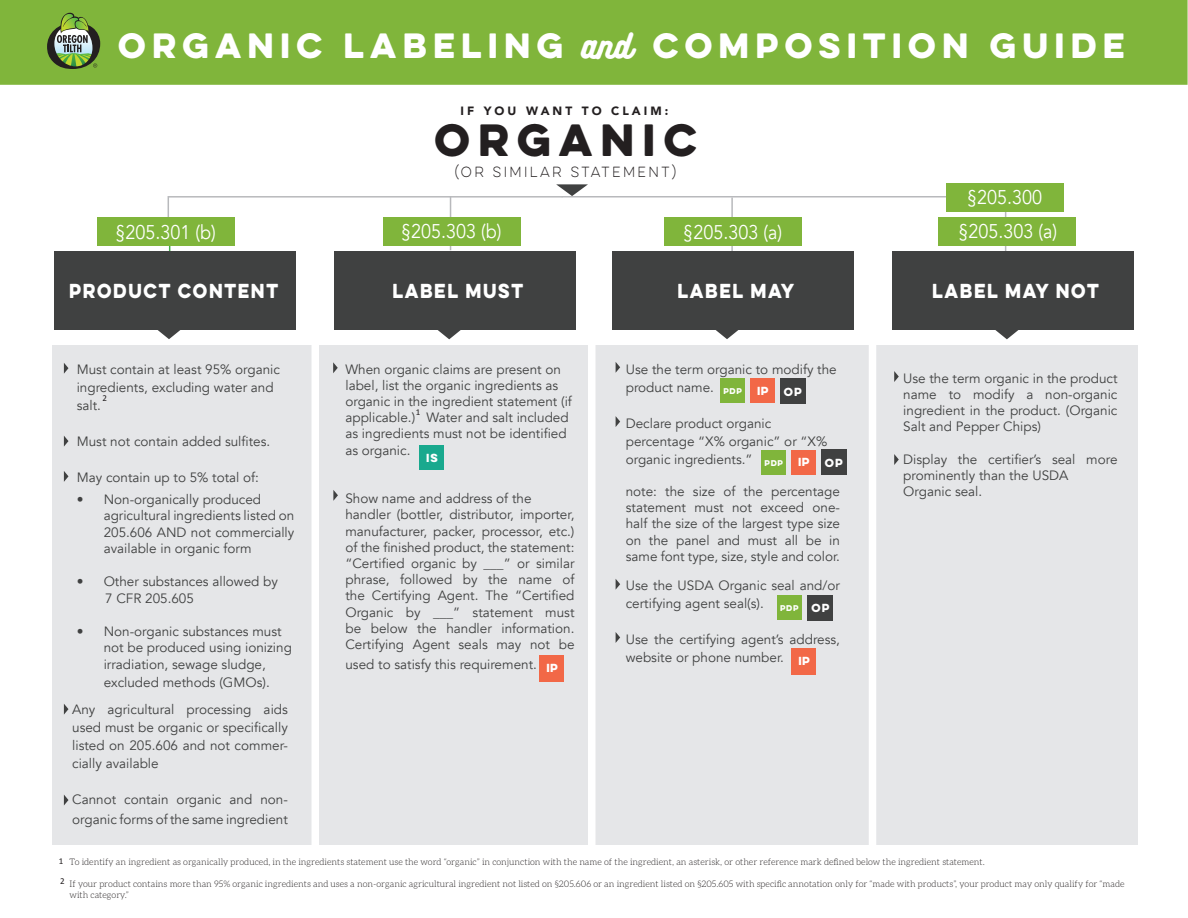
<style>
.page{position:relative;width:1188px;height:918px;background:#fff}
.page>*{position:absolute;margin:0;border:0;box-sizing:border-box;transform-origin:0 0}
.t1{font:40.5px "Eveleth Clean";letter-spacing:.2em;color:#231f20}
.t2{font:31.5px "Eveleth Clean";letter-spacing:.2em;color:#fff}
.t3{font:19.8px/34.7px "Avenir";color:#fff;text-align:center;scale:.91 1}
.t4{font:18.15px "Eveleth Clean";letter-spacing:.1em;color:#fff;scale:.91 1}
.t5{font:13.5px/16.2px "Avenir";color:#404141}
.t6{font:100 13.2px "Eveleth Clean";letter-spacing:.2em;color:#231f20;scale:.91 1}
.t7{font:900 12px "Avenir";letter-spacing:.25em;color:#231f20}
.t8{font:10.5px "Eveleth Clean";letter-spacing:.025em;color:#fff}
.t9{font:300 9px/10.8px "Aleo";color:#231f20}
.t10{font:9px "Calibri";color:#231f20}
.t11{font:7.5px "Eveleth Clean";letter-spacing:.1em;color:#fff}
.s1{font-family:"Bukhari Script"}
.s2{font-size:10.5px}
</style>
<div class="page">
<hr style="left:450px;top:196px;width:1px;height:54px;background:#b8b9bc">
<div style="left:52px;top:345px;width:1086px;height:500px;background:#e5e6e8"></div>
<div style="left:312px;top:345px;width:7px;height:546px;background:#fff"></div>
<div style="left:588px;top:327px;width:8px;height:572px;background:#fff"></div>
<div style="left:869px;top:332px;width:7px;height:567px;background:#fff"></div>
<hr style="left:562px;top:196px;width:390px;height:2px;background:#b8b9bc">
<hr style="left:731px;top:198px;width:2px;height:63px;background:#b8b9bc">
<hr style="left:169px;top:240px;width:1px;height:30px;background:#40ae49">
<hr style="left:1005px;top:212px;width:1px;height:48px;background:#b8b9bc">
<div style="left:98px;top:217px;width:137px;height:28px;background:#80b53b"></div>
<div style="left:383px;top:217px;width:137px;height:29px;background:#80b53b"></div>
<div style="left:664px;top:217px;width:137px;height:29px;background:#80b53b"></div>
<div style="left:938px;top:217px;width:137px;height:29px;background:#80b53b"></div>
<div style="left:947px;top:183px;width:117px;height:29px;background:#80b53b"></div>
<svg style="left:167px;top:184px;width:421px;height:38px"></svg>
<div style="left:54px;top:251px;width:242px;height:78px;background:#404141"></div>
<svg style="left:150px;top:329px;width:37px;height:10px"></svg>
<div style="left:335px;top:251px;width:241px;height:78px;background:#404141"></div>
<svg style="left:430px;top:329px;width:38px;height:10px"></svg>
<div style="left:612px;top:251px;width:242px;height:78px;background:#404141"></div>
<svg style="left:708px;top:329px;width:37px;height:10px"></svg>
<div style="left:892px;top:251px;width:241px;height:78px;background:#404141"></div>
<svg style="left:988px;top:329px;width:37px;height:10px"></svg>
<div style="left:0;top:1px;width:1187px;height:83px;background:#80b53b"></div>
<div style="left:0;top:0;width:1188px;height:85px;border:2px solid #80b53b"></div>
<svg style="left:47px;top:13px;width:53px;height:56px"></svg>
<div style="left:419px;top:445px;width:25px;height:25px;background:#19a98e"></div>
<div style="left:539px;top:656px;width:25px;height:26px;background:#f26847"></div>
<div style="left:720px;top:378px;width:25px;height:25px;background:#80b53b"></div>
<div style="left:750px;top:378px;width:24px;height:25px;background:#f26847"></div>
<div style="left:780px;top:378px;width:25px;height:26px;background:#404141"></div>
<div style="left:761px;top:450px;width:25px;height:25px;background:#80b53b"></div>
<div style="left:791px;top:450px;width:24px;height:24px;background:#f26847"></div>
<div style="left:821px;top:450px;width:25px;height:25px;background:#404141"></div>
<div style="left:808px;top:595px;width:25px;height:25px;background:#404141"></div>
<div style="left:777px;top:595px;width:25px;height:25px;background:#80b53b"></div>
<div style="left:791px;top:649px;width:25px;height:26px;background:#f26847"></div>
<svg style="left:64px;top:363px;width:4px;height:11px"></svg>
<svg style="left:64px;top:436px;width:4px;height:11px"></svg>
<svg style="left:64px;top:471px;width:4px;height:11px"></svg>
<svg style="left:64px;top:704px;width:4px;height:11px"></svg>
<svg style="left:64px;top:795px;width:4px;height:11px"></svg>
<svg style="left:333px;top:362px;width:5px;height:11px"></svg>
<svg style="left:333px;top:490px;width:5px;height:11px"></svg>
<svg style="left:616px;top:362px;width:4px;height:10px"></svg>
<svg style="left:616px;top:416px;width:4px;height:11px"></svg>
<svg style="left:616px;top:579px;width:4px;height:10px"></svg>
<svg style="left:616px;top:632px;width:4px;height:11px"></svg>
<svg style="left:894px;top:371px;width:5px;height:11px"></svg>
<svg style="left:894px;top:454px;width:5px;height:11px"></svg>
<h2 class="t2" style="left:118px;top:21px;width:1008px">ORGANIC LABELING <span class="s1">and</span> COMPOSITION GUIDE</h2>
<p class="t7" style="left:461px;top:100px;width:209px">IF YOU WANT TO CLAIM:</p>
<h1 class="t1" style="left:435px;top:109px;width:264px">ORGANIC</h1>
<p class="t6" style="left:455px;top:163px;width:245px">(OR SIMILAR STATEMENT)</p>
<h3 class="t3" style="left:115px;top:215px;width:112px">§205.301 (b)</h3>
<h3 class="t3" style="left:401px;top:214px;width:112px">§205.303 (b)</h3>
<h3 class="t3" style="left:683px;top:215px;width:110px">§205.303 (a)</h3>
<h3 class="t3" style="left:959px;top:180px;width:110px">§205.300 §205.303 (a)</h3>
<h3 class="t4" style="left:69px;top:277px;width:231px">PRODUCT CONTENT</h3>
<h3 class="t4" style="left:392px;top:277px;width:145px">LABEL MUST</h3>
<h3 class="t4" style="left:677px;top:277px;width:130px">LABEL MAY</h3>
<h3 class="t4" style="left:932px;top:277px;width:185px">LABEL MAY NOT</h3>
<p class="t5" style="left:77px;top:360px;width:205px;line-height:18px">Must contain at least 95% organic ingredients, excluding water and salt.</p>
<p class="t5" style="left:77px;top:433px;width:195px">Must not contain added sulfites.</p>
<p class="t5" style="left:77px;top:469px;width:184px">May contain up to 5% total of:</p>
<p class="t10" style="left:103px;top:392px;width:6px">2</p>
<p class="t5" style="left:104px;top:491px;width:192px;text-indent:-27px">• Non-organically produced agricultural ingredients listed on<br>205.606 AND not commercially available in organic form</p>
<p class="t5" style="left:105px;top:574px;width:174px;text-indent:-28px">• Other substances allowed by<br>7 CFR 205.605</p>
<p class="t5" style="left:104px;top:623px;width:190px;text-indent:-27px">• Non-organic substances must not be produced using ionizing irradiation, sewage sludge,</p>
<p class="t5" style="left:72px;top:669px;width:217px;line-height:27.5px;text-indent:31px">excluded methods (GMOs).<br>Any agricultural processing aids</p>
<p class="t5" style="left:72px;top:719px;width:217px;line-height:18px;text-align:justify">used must be organic or specifically listed on 205.606 and not commer&shy;cially available</p>
<p class="t5" style="left:72px;top:790px;width:217px;line-height:19.8px">Cannot contain organic and non&shy;organic forms of the same ingredient</p>
<p class="t5" style="left:345px;top:361px;width:228px">When organic claims are present on label, list the organic ingredients as organic in the ingredient statement (if applicable.) Water and salt included as ingredients must not be identified as organic.</p>
<p class="t5" style="left:345px;top:491px;width:231px">Show name and address of the handler (bottler, distributor, importer, manufacturer, packer, processor, etc.) of the finished product, the statement: “Certified organic by ___” or similar phrase, followed by the name of the Certifying Agent. The “Certified Organic by ___” statement must be below the handler information.<br>Certifying Agent seals may not be</p>
<p class="t5" style="left:345px;top:656px;width:193px">used to satisfy this requirement.</p>
<p class="t10" style="left:416px;top:406px;width:6px">1</p>
<p class="t8" style="left:426px;top:450px;width:13px">IS</p>
<p class="t8" style="left:547px;top:660px;width:13px">IP</p>
<p class="t5" style="left:626px;top:360px;width:212px;line-height:18px">Use the term organic to modify the product name.</p>
<p class="t5" style="left:626px;top:414px;width:203px;line-height:18px">Declare product organic percentage “X% organic” or “X% organic ingredients.”</p>
<p class="t11" style="left:723px;top:386px;width:20px">PDP</p>
<p class="t8" style="left:757px;top:382px;width:13px">IP</p>
<p class="t8" style="left:784px;top:383px;width:19px">OP</p>
<p class="t11" style="left:764px;top:457px;width:20px">PDP</p>
<p class="t8" style="left:798px;top:454px;width:13px">IP</p>
<p class="t8" style="left:825px;top:455px;width:19px">OP</p>
<p class="t5" style="left:626px;top:484px;width:216px;text-align:justify">note: the size of the percentage statement must not exceed one&shy;half the size of the largest type size on the panel and must all be in same font type, size, style and color.</p>
<p class="t5" style="left:626px;top:576px;width:216px;line-height:18px">Use the USDA Organic seal and/or certifying agent seal(s).</p>
<p class="t5" style="left:626px;top:630px;width:216px;line-height:18px">Use the certifying agent’s address, website or phone number.</p>
<p class="t11" style="left:780px;top:602px;width:51px">PDP <span class="s2">OP</span></p>
<p class="t8" style="left:799px;top:653px;width:13px">IP</p>
<p class="t5" style="left:903px;top:370px;width:216px;text-align:justify">Use the term organic in the product name to modify a non-organic ingredient in the product. (Organic Salt and Pepper Chips)</p>
<p class="t5" style="left:903px;top:451px;width:216px">Display the certifier’s seal more prominently than the USDA<br>Organic seal.</p>
<p class="t10" style="left:59px;top:855px;width:6px">1</p>
<p class="t10" style="left:60px;top:875px;width:6px">2</p>
<p class="t9" style="left:70px;top:857px;width:917px">To identify an ingredient as organically produced, in the ingredients statement use the word “organic” in conjunction with the name of the ingredient, an asterisk, or other reference mark defined below the ingredient statement.</p>
<p class="t9" style="left:70px;top:878px;width:1057px">If your product contains more than 95% organic ingredients and uses a non-organic agricultural ingredient not listed on §205.606 or an ingredient listed on §205.605 with specific annotation only for “made with products”, your product may only qualify for “made with category.”</p>
</div>
